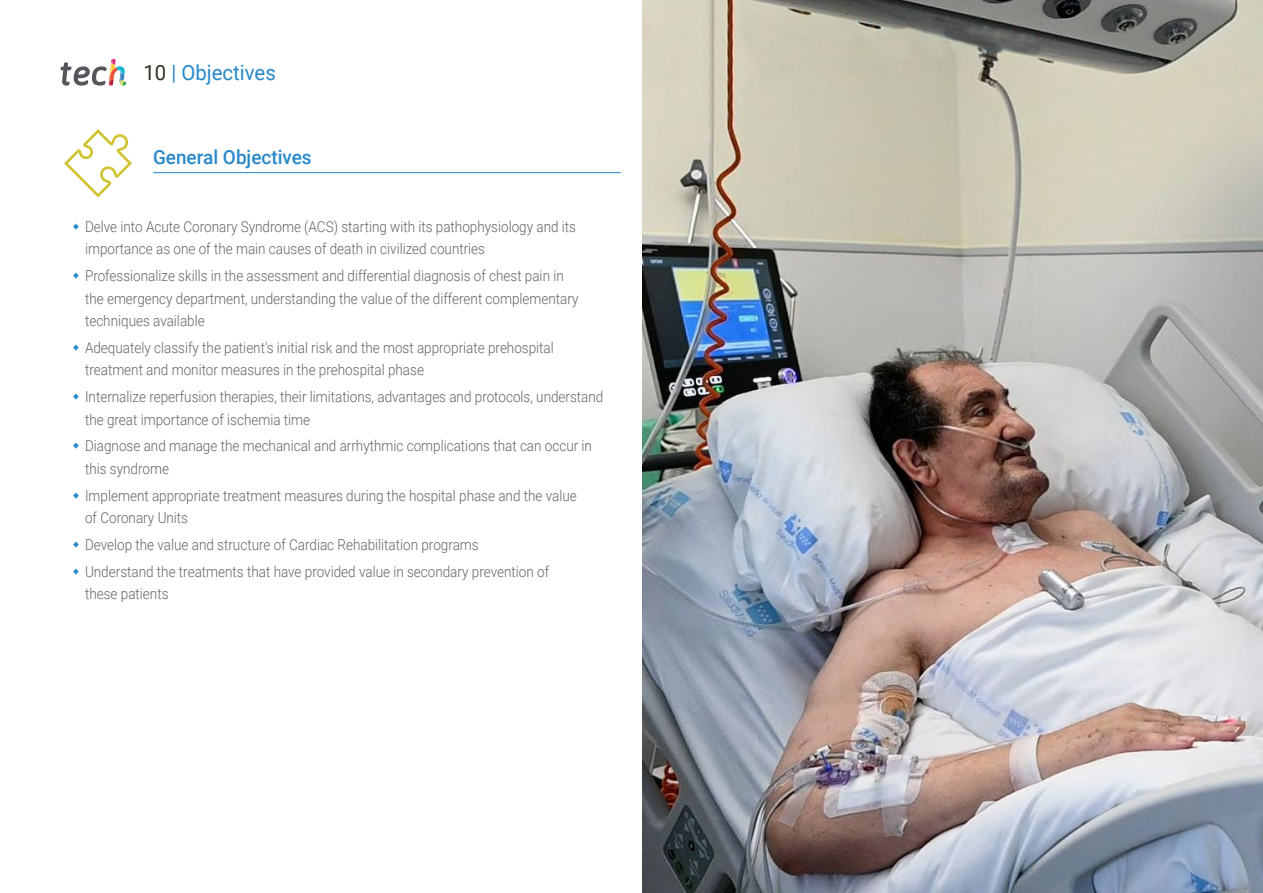
<style>
.page{position:relative;width:1263px;height:893px;background:#fff}
.page>*{position:absolute;margin:0;border:0;box-sizing:border-box;transform-origin:0 0}
.t1{font:21px "Roboto";color:#2488c9}
.t2{font:500 19.5px "Roboto";color:#2988c9}
.t3{font:300 15px/22.5px "Roboto";color:#61646a;scale:.9 1}
.s1{color:#312e20}
</style>
<div class="page">
<img style="left:642px;top:0;width:621px;height:893px">
<svg style="left:61px;top:59px;width:65px;height:27px"></svg>
<hr style="left:153px;top:172px;width:468px;height:1px;background:#2488c9">
<svg style="left:64px;top:129px;width:68px;height:68px"></svg>
<h1 class="t1" style="left:144px;top:57px;width:134px"><span class="s1">10</span> | Objectives</h1>
<h2 class="t2" style="left:153px;top:144px;width:160px">General Objectives</h2>
<p class="t3" style="left:85px;top:215px;width:547px">Delve into Acute Coronary Syndrome (ACS) starting with its pathophysiology and its importance as one of the main causes of death in civilized countries</p>
<p class="t3" style="left:85px;top:264px;width:550px">Professionalize skills in the assessment and differential diagnosis of chest pain in the emergency department, understanding the value of the different complementary techniques available</p>
<p class="t3" style="left:85px;top:336px;width:522px">Adequately classify the patient's initial risk and the most appropriate prehospital treatment and monitor measures in the prehospital phase</p>
<p class="t3" style="left:85px;top:385px;width:577px">Internalize reperfusion therapies, their limitations, advantages and protocols, understand the great importance of ischemia time</p>
<p class="t3" style="left:85px;top:434px;width:565px">Diagnose and manage the mechanical and arrhythmic complications that can occur in this syndrome</p>
<p class="t3" style="left:85px;top:484px;width:548px">Implement appropriate treatment measures during the hospital phase and the value of Coronary Units</p>
<p class="t3" style="left:85px;top:531px;width:517px;line-height:26.7px">Develop the value and structure of Cardiac Rehabilitation programs<br>Understand the treatments that have provided value in secondary prevention of</p>
<p class="t3" style="left:85px;top:582px;width:94px">these patients</p>
</div>
